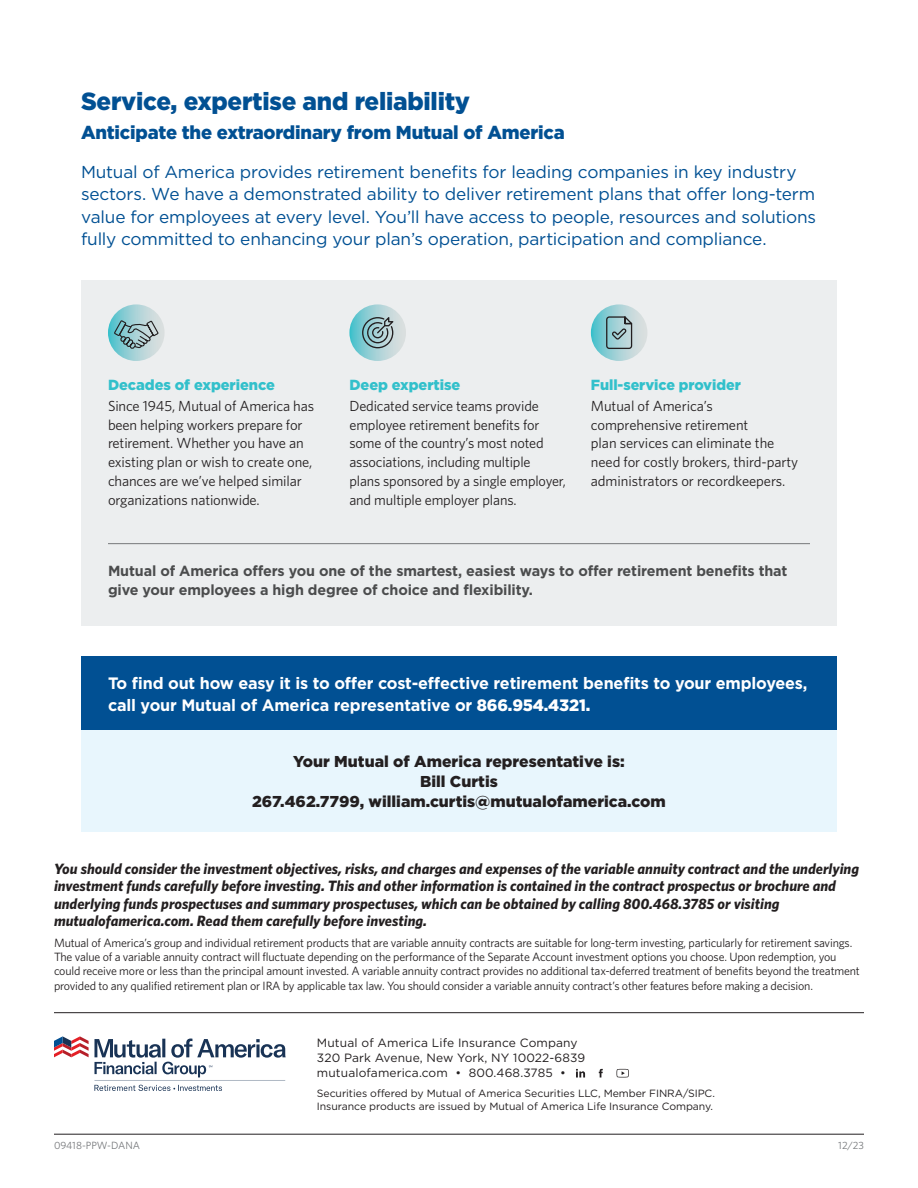
<style>
.page{position:relative;width:918px;height:1188px;background:#fff}
.page>*{position:absolute;margin:0;border:0;box-sizing:border-box;transform-origin:0 0}
.t1{font:900 24.75px "Gotham";letter-spacing:-.01em;color:#015093}
.t2{font:900 18.75px "Gotham";letter-spacing:-.01em;color:#015093}
.t3{font:17.25px/22.5px "Gotham";letter-spacing:-.01em;color:#015093}
.t4{font:700 16.5px/21.8px "Gotham";letter-spacing:-.01em;color:#fff}
.t5{font:900 15.75px/20.2px "Gotham";color:#231f20;text-align:center}
.t6{font:italic 700 15px/17.2px "Whitney";color:#231f20}
.t7{font:14.7px/18.8px "Whitney";letter-spacing:-.01em;color:#231f20}
.t8{font:700 14.7px/18.8px "Gotham";letter-spacing:-.01em;color:#4b4c4d}
.t9{font:900 14.7px "Gotham";letter-spacing:-.005em;color:#32c0cb}
.t10{font:12px/14.2px "Whitney";letter-spacing:-.015em;color:#231f20}
.t11{font:12px/15px "Gotham";letter-spacing:.01em;color:#231f20}
.t12{font:10.5px/13.5px "Gotham";letter-spacing:-.005em;color:#231f20}
.t13{font:10.5px "Whitney";color:#76787b}
.s1{font-weight:900}
</style>
<div class="page">
<div style="left:81px;top:730px;width:756px;height:101px;background:#e8f6fd"></div>
<div style="left:81px;top:281px;width:756px;height:345px;background:#eceeef"></div>
<div style="left:81px;top:656px;width:756px;height:74px;background:#015093"></div>
<hr style="left:108px;top:543px;width:702px;height:1px;background:#76787b">
<svg style="left:591px;top:304px;width:56px;height:57px"></svg>
<svg style="left:605px;top:315px;width:30px;height:35px"></svg>
<svg style="left:349px;top:304px;width:57px;height:57px;background:#a2d2d7"></svg>
<svg style="left:362px;top:317px;width:31px;height:31px"></svg>
<svg style="left:108px;top:304px;width:57px;height:57px"></svg>
<svg style="left:113px;top:319px;width:46px;height:30px"></svg>
<hr style="left:54px;top:1012px;width:810px;height:1px;background:#231f20">
<hr style="left:54px;top:1134px;width:810px;height:1px;background:#231f20">
<svg style="left:54px;top:1036px;width:232px;height:55px"></svg>
<svg style="left:576px;top:1069px;width:9px;height:9px"></svg>
<svg style="left:599px;top:1069px;width:4px;height:9px"></svg>
<svg style="left:616px;top:1069px;width:13px;height:9px"></svg>
<h1 class="t1" style="left:81px;top:84px;width:391px">Service, expertise and reliability</h1>
<h2 class="t2" style="left:81px;top:120px;width:485px">Anticipate the extraordinary from Mutual of America</h2>
<p class="t3" style="left:81px;top:160px;width:737px">Mutual of America provides retirement benefits for leading companies in key industry sectors. We have a demonstrated ability to deliver retirement plans that offer long-term value for employees at every level. You’ll have access to people, resources and solutions fully committed to enhancing your plan’s operation, participation and compliance.</p>
<p class="t9" style="left:108px;top:374px;width:169px">Decades of experience</p>
<p class="t7" style="left:108px;top:396px;width:208px">Since 1945, Mutual of America has been helping workers prepare for retirement. Whether you have an existing plan or wish to create one, chances are we’ve helped similar organizations nationwide.</p>
<p class="t9" style="left:349px;top:374px;width:113px">Deep expertise</p>
<p class="t7" style="left:349px;top:396px;width:218px">Dedicated service teams provide employee retirement benefits for some of the country’s most noted associations, including multiple<br>plans sponsored by a single employer, and multiple employer plans.</p>
<p class="t9" style="left:591px;top:374px;width:151px">Full-service provider</p>
<p class="t7" style="left:591px;top:396px;width:209px">Mutual of America’s comprehensive retirement<br>plan services can eliminate the need for costly brokers, third-party administrators or recordkeepers.</p>
<p class="t8" style="left:108px;top:562px;width:681px">Mutual of America offers you one of the smartest, easiest ways to offer retirement benefits that give your employees a high degree of choice and flexibility.</p>
<h3 class="t4" style="left:108px;top:672px;width:701px">To find out how easy it is to offer cost-effective retirement benefits to your employees, call your Mutual of America representative or <span class="s1">866.954.4321.</span></h3>
<h3 class="t5" style="left:252px;top:751px;width:415px">Your Mutual of America representative is:<br>Bill Curtis<br>267.462.7799, william.curtis@mutualofamerica.com</h3>
<p class="t6" style="left:54px;top:860px;width:807px">You should consider the investment objectives, risks, and charges and expenses of the variable annuity contract and the underlying investment funds carefully before investing. This and other information is contained in the contract prospectus or brochure and underlying funds prospectuses and summary prospectuses, which can be obtained by calling 800.468.3785 or visiting mutualofamerica.com. Read them carefully before investing.</p>
<p class="t10" style="left:54px;top:935px;width:807px">Mutual of America’s group and individual retirement products that are variable annuity contracts are suitable for long-term investing, particularly for retirement savings.<br>The value of a variable annuity contract will fluctuate depending on the performance of the Separate Account investment options you choose. Upon redemption, you could receive more or less than the principal amount invested. A variable annuity contract provides no additional tax-deferred treatment of benefits beyond the treatment provided to any qualified retirement plan or IRA by applicable tax law. You should consider a variable annuity contract’s other features before making a decision.</p>
<p class="t11" style="left:317px;top:1035px;width:270px">Mutual of America Life Insurance Company<br>320 Park Avenue, New York, NY 10022-6839 mutualofamerica.com • 800.468.3785 •</p>
<p class="t12" style="left:317px;top:1086px;width:400px">Securities offered by Mutual of America Securities LLC, Member FINRA/SIPC.<br>Insurance products are issued by Mutual of America Life Insurance Company.</p>
<p class="t13" style="left:54px;top:1139px;width:88px">09418-PPW-DANA</p>
<p class="t13" style="left:838px;top:1139px;width:27px">12/23</p>
</div>
